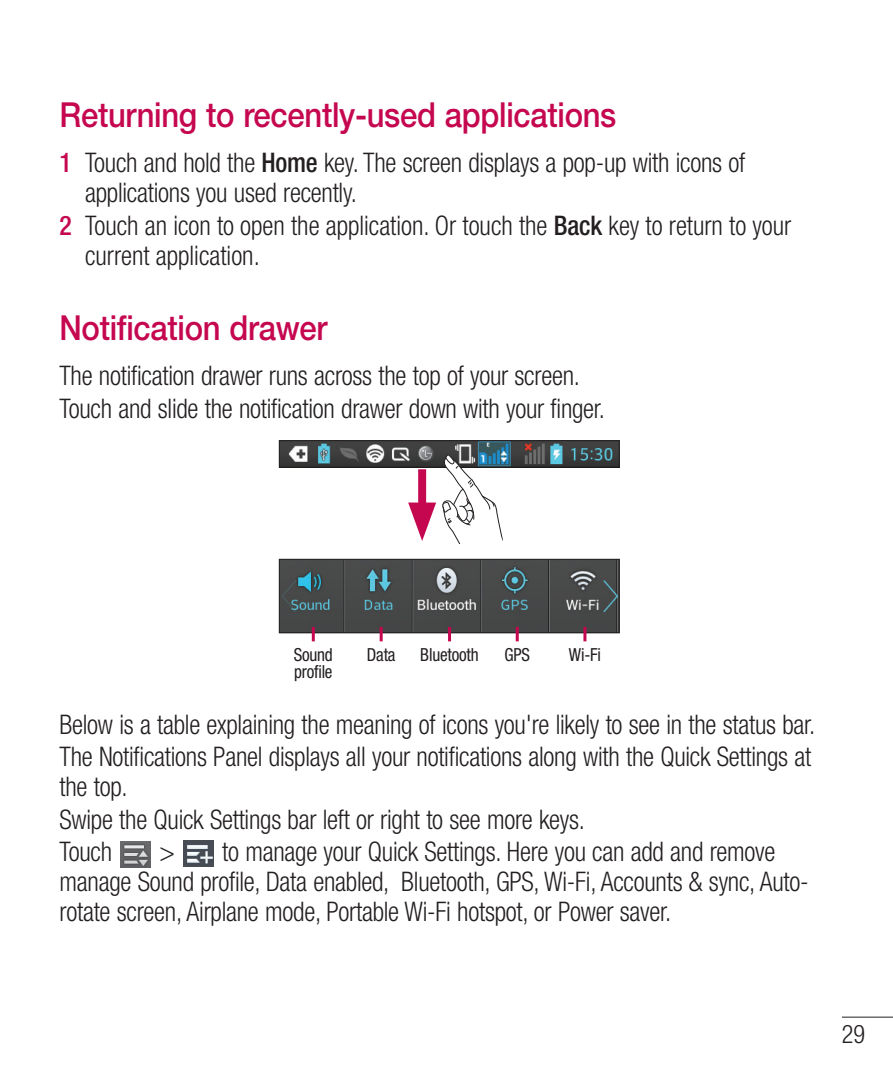
<style>
.page{position:relative;width:893px;height:1072px;background:#fff}
.page>*{position:absolute;margin:0;border:0;box-sizing:border-box;transform-origin:0 0}
.t1{font:500 34.5px "Helvetica Neue LT Pro";letter-spacing:-.01em;color:#c50750;scale:.9 1}
.t2{font:300 condensed 27px/30px "Helvetica Neue LT Pro";letter-spacing:-.01em;color:#231f20;scale:.95 1}
.t3{font:300 condensed 25.5px "Helvetica Neue LT Pro";color:#231f20;scale:.95 1}
.t4{font:condensed 18px "Helvetica Neue LT Pro";letter-spacing:-.01em;color:#231f20;scale:.95 1}
.s1{font-weight:500;color:#c50750}
.s2{font-weight:500}
</style>
<div class="page">
<hr style="left:842px;top:1016px;width:51px;height:1px;background:#231f20">
<img style="left:281px;top:442px;width:336px;height:23px">
<div style="left:279px;top:440px;width:340px;height:27px;border:1px solid #231f20"></div>
<div style="left:418px;top:469px;width:8px;height:48px;background:#c50750"></div>
<svg style="left:408px;top:502px;width:28px;height:39px"></svg>
<svg style="left:443px;top:453px;width:62px;height:90px"></svg>
<img style="left:281px;top:561px;width:336px;height:70px">
<div style="left:279px;top:559px;width:340px;height:74px;border:1px solid #231f20"></div>
<hr style="left:583px;top:627px;width:3px;height:14px;background:#c50750">
<hr style="left:312px;top:627px;width:3px;height:14px;background:#c50750">
<hr style="left:380px;top:627px;width:3px;height:14px;background:#c50750">
<hr style="left:448px;top:627px;width:3px;height:14px;background:#c50750">
<hr style="left:516px;top:627px;width:3px;height:14px;background:#c50750">
<img style="left:121px;top:841px;width:30px;height:26px">
<img style="left:184px;top:841px;width:29px;height:25px">
<p class="t1" style="left:60px;top:102px;width:620px">Returning to recently-used applications</p>
<p class="t2" style="left:85px;top:150px;width:697px;text-indent:-26px"><span class="s1">1</span> Touch and hold the <span class="s2">Home</span> key. The screen displays a pop-up with icons of applications you used recently.</p>
<p class="t2" style="left:85px;top:213px;width:745px;text-indent:-25px"><span class="s1">2</span> Touch an icon to open the application. Or touch the <span class="s2">Back</span> key to return to your current application.</p>
<p class="t1" style="left:60px;top:315px;width:299px">Notification drawer</p>
<p class="t2" style="left:60px;top:362px;width:576px;line-height:32.7px">The notification drawer runs across the top of your screen.<br>Touch and slide the notification drawer down with your finger.</p>
<p class="t4" style="left:294px;top:648px;width:43px">Sound</p>
<p class="t4" style="left:367px;top:648px;width:32px">Data</p>
<p class="t4" style="left:420px;top:648px;width:63px">Bluetooth</p>
<p class="t4" style="left:504px;top:648px;width:28px">GPS</p>
<p class="t4" style="left:569px;top:648px;width:35px">Wi-Fi</p>
<p class="t4" style="left:294px;top:664px;width:42px">profile</p>
<p class="t2" style="left:60px;top:710px;width:797px;line-height:32.7px">Below is a table explaining the meaning of icons you're likely to see in the status bar.<br>The Notifications Panel displays all your notifications along with the Quick Settings at</p>
<p class="t2" style="left:60px;top:773px;width:555px;line-height:32.7px">the top.<br>Swipe the Quick Settings bar left or right to see more keys.<br>Touch</p>
<p class="t2" style="left:60px;top:839px;width:790px;text-indent:100px">&gt; to manage your Quick Settings. Here you can add and remove manage Sound profile, Data enabled, Bluetooth, GPS, Wi-Fi, Accounts &amp; sync, Auto&shy;rotate screen, Airplane mode, Portable Wi-Fi hotspot, or Power saver.</p>
<p class="t3" style="left:842px;top:1025px;width:26px">29</p>
</div>
